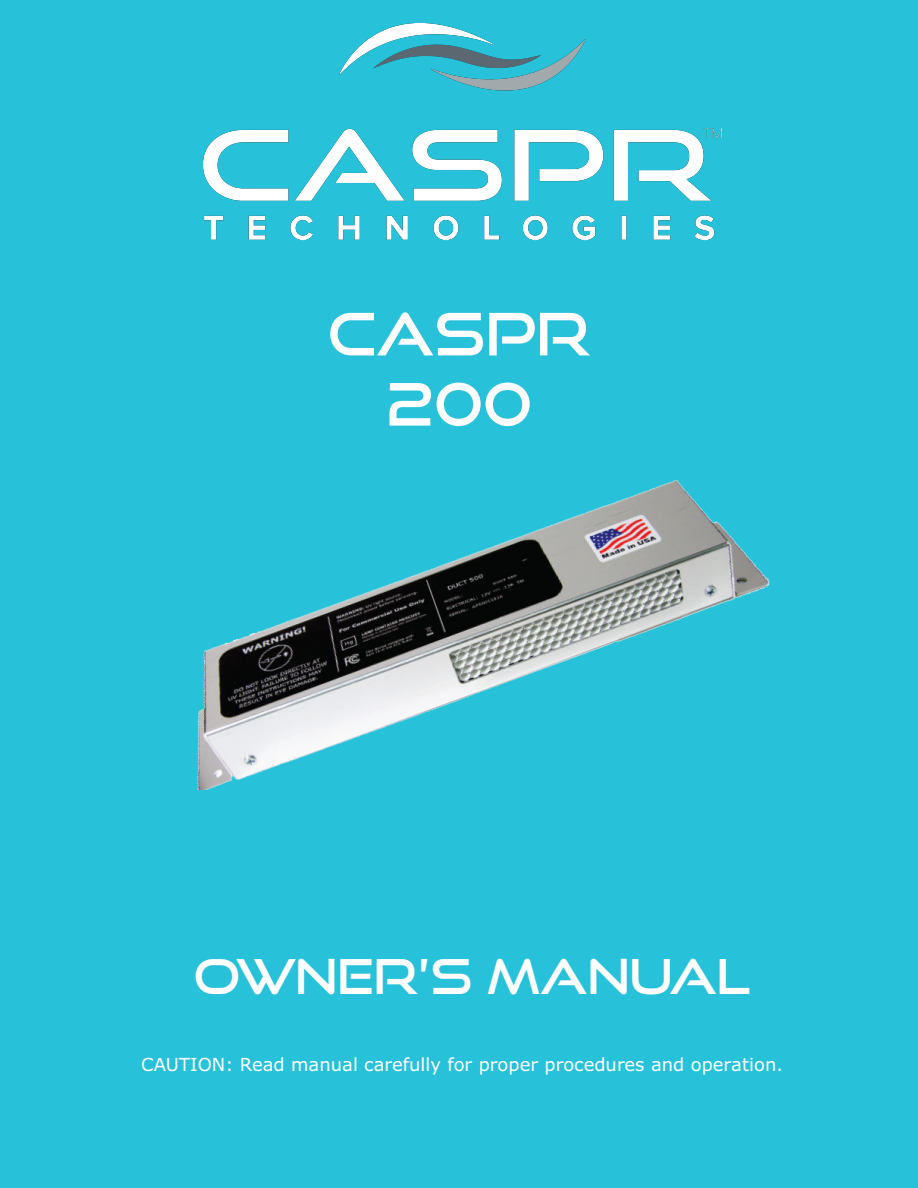
<style>
.page{position:relative;width:918px;height:1188px;background:#27c1d9}
.page>*{position:absolute;margin:0;border:0;box-sizing:border-box;transform-origin:0 0}
.t1{font:58.5px/70.2px "Good Times Rg";color:#fff;text-align:center}
.t2{font:48px "Good Times Rg";color:#fff}
.t3{font:18px "Verdana Pro";color:#fff}
</style>
<div class="page">
<img style="left:197px;top:480px;width:573px;height:309px">
<img style="left:203px;top:24px;width:519px;height:217px">
<h1 class="t1" style="left:328px;top:298px;width:264px">CASPR<br>200</h1>
<h2 class="t2" style="left:194px;top:947px;width:558px">OWNER’S MANUAL</h2>
<p class="t3" style="left:141px;top:1053px;width:643px">CAUTION: Read manual carefully for proper procedures and operation.</p>
</div>
